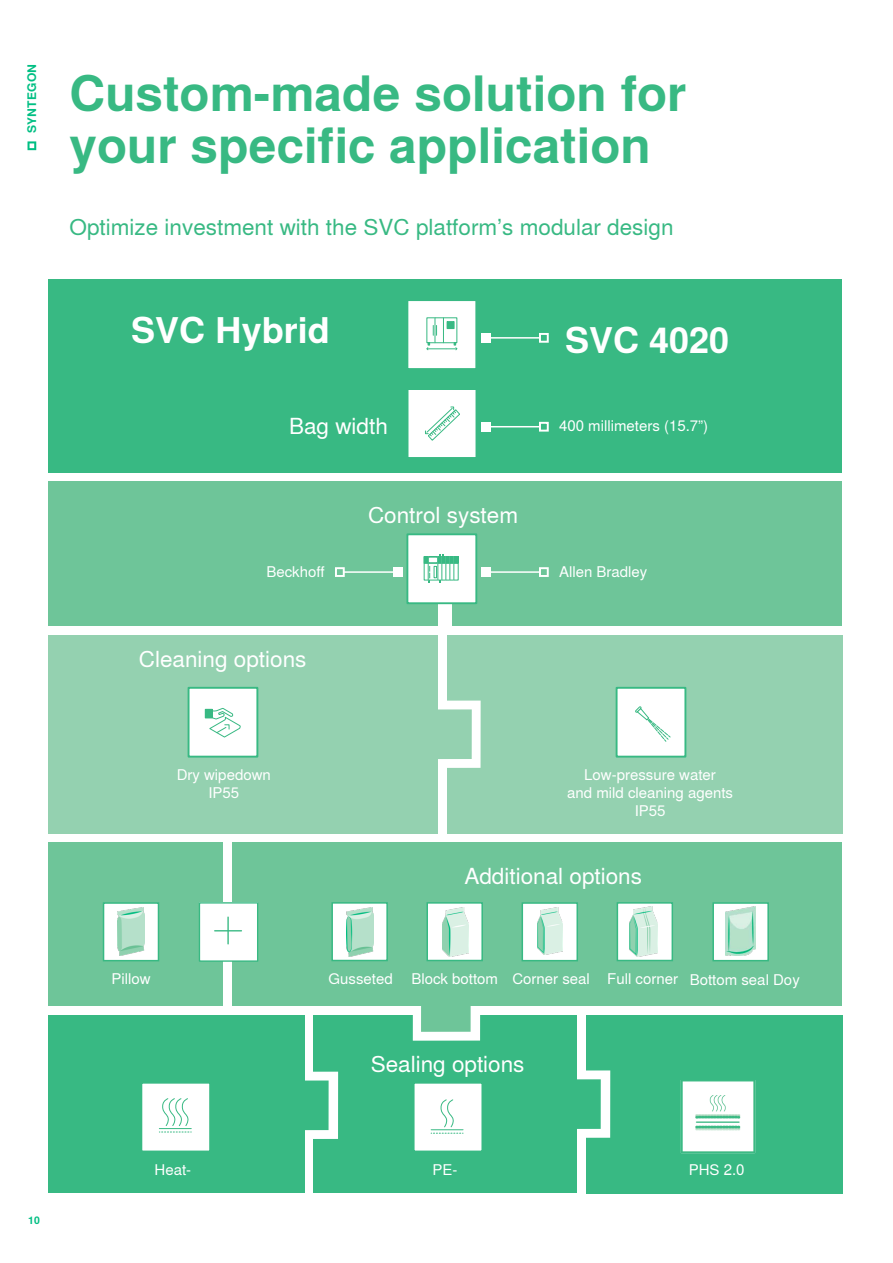
<style>
.page{position:relative;width:893px;height:1263px;background:#fff}
.page>*{position:absolute;margin:0;border:0;box-sizing:border-box;transform-origin:0 0}
.t1{font:700 49.5px/52.5px "Syntegon";color:#38b983}
.t2{font:700 36px "Syntegon";color:#fff}
.t3{font:22.5px "Syntegon";color:#fff}
.t4{font:22.5px "Syntegon";color:#38b983}
.t5{font:15px/18px "Syntegon";color:#fff;text-align:center}
.t6{font:700 12px "Syntegon";letter-spacing:.025em;color:#00bf83}
.t7{font:700 10.5px "Syntegon";color:#00bf83}
</style>
<div class="page">
<svg style="left:28px;top:141px;width:8px;height:9px"></svg>
<div style="left:406px;top:481px;width:72px;height:55px;background:#6ec599"></div>
<div style="left:586px;top:1015px;width:256px;height:178px;background:#38b983"></div>
<div style="left:447px;top:635px;width:395px;height:198px;background:#94d1b0"></div>
<div style="left:48px;top:843px;width:175px;height:163px;background:#6ec599"></div>
<div style="left:447px;top:279px;width:395px;height:193px;background:#38b983"></div>
<div style="left:48px;top:279px;width:415px;height:193px;background:#38b983"></div>
<div style="left:408px;top:389px;width:68px;height:69px;background:#fff"></div>
<div style="left:407px;top:388px;width:70px;height:71px;border:2px solid #38b983"></div>
<svg style="left:425px;top:406px;width:35px;height:35px"></svg>
<div style="left:407px;top:300px;width:69px;height:69px;background:#fff"></div>
<div style="left:406px;top:299px;width:71px;height:71px;border:2px solid #38b983"></div>
<div style="left:426px;top:317px;width:31px;height:26px;border:1px solid #38b983"></div>
<svg style="left:426px;top:318px;width:32px;height:33px"></svg>
<img style="left:680px;top:1080px;width:76px;height:74px">
<div style="left:617px;top:688px;width:68px;height:69px;background:#fff"></div>
<div style="left:616px;top:687px;width:70px;height:70px;border:2px solid #38b983"></div>
<svg style="left:635px;top:706px;width:36px;height:36px"></svg>
<div style="left:48px;top:481px;width:390px;height:145px;background:#6ec599"></div>
<div style="left:453px;top:481px;width:389px;height:145px;background:#6ec599"></div>
<div style="left:407px;top:534px;width:69px;height:69px;background:#fff"></div>
<div style="left:406px;top:533px;width:71px;height:71px;border:2px solid #38b983"></div>
<svg style="left:427px;top:564px;width:28px;height:14px"></svg>
<div style="left:424px;top:556px;width:35px;height:24px;border:1px solid #38b983"></div>
<div style="left:424px;top:557px;width:34px;height:6px;background:#38b983"></div>
<div style="left:424px;top:556px;width:35px;height:8px;border:1px solid #38b983"></div>
<svg style="left:428px;top:554px;width:26px;height:28px"></svg>
<div style="left:413px;top:700px;width:68px;height:68px;background:#fff"></div>
<div style="left:422px;top:709px;width:50px;height:50px;background:#94d1b0"></div>
<div style="left:48px;top:635px;width:390px;height:198px;background:#94d1b0"></div>
<div style="left:189px;top:688px;width:68px;height:69px;background:#fff"></div>
<div style="left:188px;top:687px;width:70px;height:70px;border:2px solid #38b983"></div>
<div style="left:205px;top:709px;width:7px;height:9px;background:#38b983"></div>
<svg style="left:208px;top:708px;width:33px;height:30px"></svg>
<div style="left:543px;top:1070px;width:67px;height:68px;background:#fff"></div>
<div style="left:551px;top:1079px;width:50px;height:50px;background:#38b983"></div>
<div style="left:314px;top:1015px;width:263px;height:178px;background:#38b983"></div>
<div style="left:414px;top:1083px;width:68px;height:68px;background:#fff"></div>
<div style="left:413px;top:1082px;width:70px;height:70px;border:2px solid #38b983"></div>
<svg style="left:431px;top:1099px;width:32px;height:35px"></svg>
<div style="left:271px;top:1072px;width:67px;height:67px;background:#fff"></div>
<div style="left:279px;top:1080px;width:50px;height:50px;background:#38b983"></div>
<div style="left:48px;top:1015px;width:256px;height:178px;background:#38b983"></div>
<div style="left:141px;top:1083px;width:69px;height:68px;background:#fff"></div>
<div style="left:140px;top:1082px;width:71px;height:70px;border:2px solid #38b983"></div>
<svg style="left:159px;top:1098px;width:33px;height:34px"></svg>
<div style="left:413px;top:973px;width:67px;height:68px;background:#fff"></div>
<div style="left:421px;top:982px;width:50px;height:50px;background:#6ec599"></div>
<div style="left:233px;top:843px;width:609px;height:163px;background:#6ec599"></div>
<div style="left:199px;top:903px;width:59px;height:58px;background:#fff"></div>
<div style="left:199px;top:902px;width:59px;height:60px;border:1px solid #38b983"></div>
<hr style="left:227px;top:917px;width:2px;height:27px;background:#38b983">
<svg style="left:215px;top:930px;width:26px;height:1px"></svg>
<div style="left:522px;top:903px;width:55px;height:58px;background:#fff"></div>
<img style="left:538px;top:907px;width:25px;height:48px">
<div style="left:522px;top:902px;width:56px;height:59px;border:2px solid #38b983"></div>
<div style="left:713px;top:903px;width:55px;height:58px;background:#fff"></div>
<img style="left:726px;top:907px;width:29px;height:49px">
<div style="left:712px;top:902px;width:57px;height:59px;border:2px solid #38b983"></div>
<div style="left:104px;top:903px;width:54px;height:58px;background:#fff"></div>
<img style="left:117px;top:907px;width:27px;height:48px">
<div style="left:103px;top:902px;width:56px;height:59px;border:2px solid #38b983"></div>
<div style="left:332px;top:903px;width:55px;height:57px;background:#fff"></div>
<img style="left:347px;top:908px;width:27px;height:48px">
<div style="left:331px;top:902px;width:57px;height:59px;border:2px solid #38b983"></div>
<div style="left:427px;top:903px;width:55px;height:57px;background:#fff"></div>
<img style="left:442px;top:907px;width:26px;height:49px">
<div style="left:426px;top:902px;width:57px;height:59px;border:2px solid #38b983"></div>
<div style="left:617px;top:903px;width:55px;height:57px;background:#fff"></div>
<img style="left:629px;top:907px;width:28px;height:50px">
<div style="left:617px;top:902px;width:56px;height:59px;border:2px solid #38b983"></div>
<hr style="left:486px;top:337px;width:54px;height:2px;background:#fff">
<div style="left:481px;top:333px;width:10px;height:10px;background:#fff"></div>
<div style="left:539px;top:333px;width:10px;height:10px;border:2px solid #fff"></div>
<hr style="left:486px;top:426px;width:54px;height:1px;background:#fff">
<div style="left:481px;top:422px;width:10px;height:10px;background:#fff"></div>
<div style="left:539px;top:422px;width:10px;height:10px;border:2px solid #fff"></div>
<hr style="left:486px;top:571px;width:54px;height:2px;background:#fff">
<div style="left:481px;top:567px;width:10px;height:10px;background:#fff"></div>
<div style="left:539px;top:567px;width:10px;height:10px;border:2px solid #fff"></div>
<hr style="left:344px;top:571px;width:53px;height:2px;background:#fff">
<div style="left:393px;top:567px;width:9px;height:10px;background:#fff"></div>
<div style="left:335px;top:567px;width:10px;height:10px;border:2px solid #fff"></div>
<p class="t6" style="left:23px;top:133px;width:71px;rotate:-90deg">SYNTEGON</p>
<p class="t1" style="left:70px;top:67px;width:618px">Custom-made solution for your specific application</p>
<p class="t4" style="left:70px;top:210px;width:605px">Optimize investment with the SVC platform’s modular design</p>
<p class="t2" style="left:131px;top:304px;width:200px">SVC Hybrid</p>
<p class="t3" style="left:289px;top:410px;width:100px">Bag width</p>
<p class="t3" style="left:368px;top:499px;width:152px">Control system</p>
<p class="t2" style="left:565px;top:313px;width:165px">SVC 4020</p>
<p class="t5" style="left:559px;top:416px;width:151px">400 millimeters (15.7”)</p>
<p class="t5" style="left:266px;top:562px;width:60px">Beckhoff</p>
<p class="t5" style="left:559px;top:562px;width:90px">Allen Bradley</p>
<p class="t3" style="left:139px;top:643px;width:169px">Cleaning options</p>
<p class="t7" style="left:28px;top:1213px;width:13px">10</p>
<p class="t5" style="left:177px;top:765px;width:96px">Dry wipedown<br>IP55</p>
<p class="t5" style="left:567px;top:765px;width:167px">Low-pressure water<br>and mild cleaning agents</p>
<p class="t5" style="left:635px;top:801px;width:32px">IP55</p>
<p class="t3" style="left:464px;top:859px;width:179px">Additional options</p>
<p class="t5" style="left:111px;top:969px;width:41px">Pillow</p>
<p class="t5" style="left:329px;top:969px;width:66px">Gusseted</p>
<p class="t5" style="left:411px;top:969px;width:88px">Block bottom</p>
<p class="t5" style="left:512px;top:969px;width:79px">Corner seal</p>
<p class="t5" style="left:607px;top:969px;width:72px">Full corner</p>
<p class="t5" style="left:690px;top:970px;width:112px">Bottom seal Doy</p>
<p class="t3" style="left:371px;top:1047px;width:155px">Sealing options</p>
<p class="t5" style="left:155px;top:1160px;width:37px">Heat-</p>
<p class="t5" style="left:433px;top:1160px;width:25px">PE-</p>
<p class="t5" style="left:689px;top:1160px;width:57px">PHS 2.0</p>
</div>
